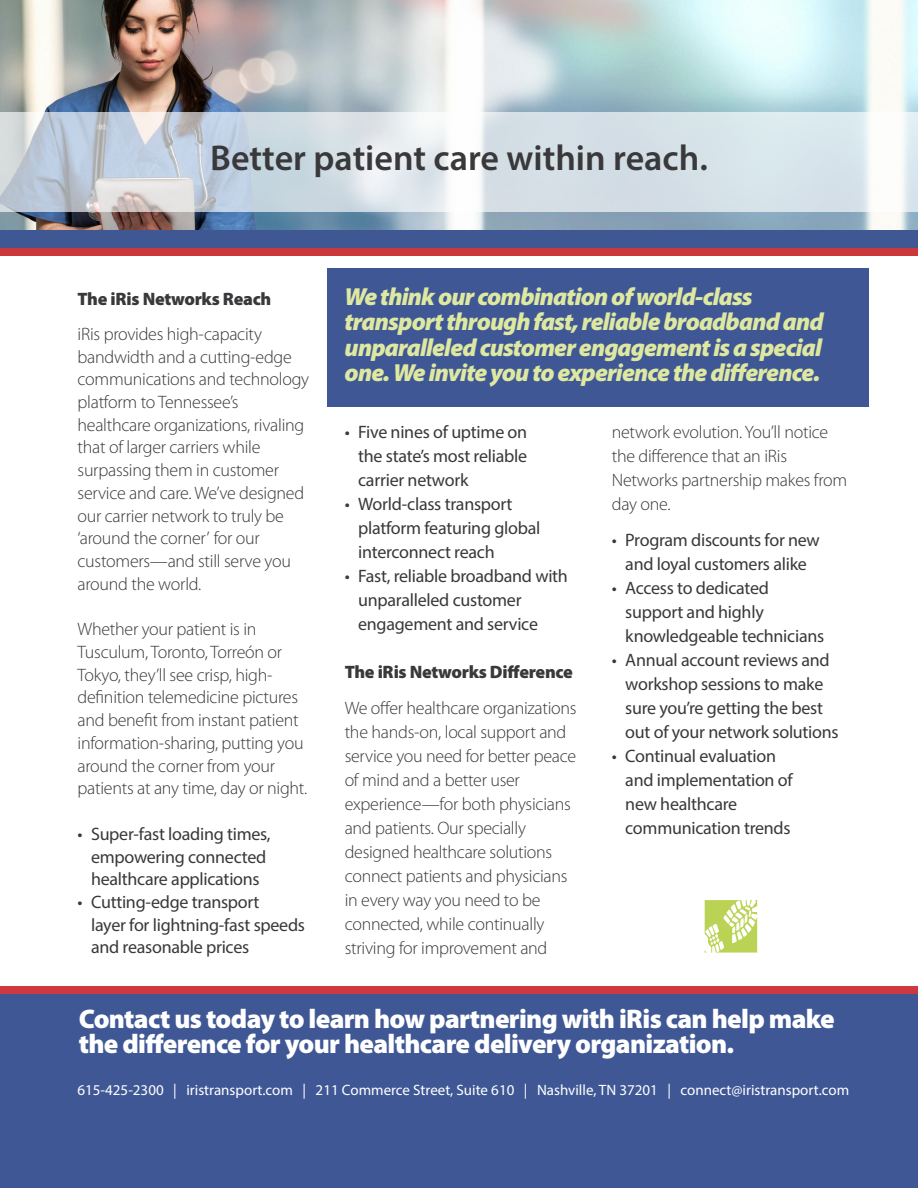
<style>
.page{position:relative;width:918px;height:1188px;background:#fff}
.page>*{position:absolute;margin:0;border:0;box-sizing:border-box;transform-origin:0 0}
.t1{font:600 36px "Myriad Pro";color:#39383a}
.t2{font:900 27px/24.9px "Myriad Pro";letter-spacing:-.025em;color:#fff}
.t3{font:italic 900 24.75px/25.5px "Myriad Pro";letter-spacing:-.035em;color:#dee8a0}
.t4{font:300 18px/24px "Myriad Pro";letter-spacing:-.015em;color:#39383a}
.t5{font:18px/24px "Myriad Pro";letter-spacing:-.015em;color:#39383a}
.t6{font:900 18px "Myriad Pro";letter-spacing:-.015em;color:#39383a}
.t7{font:15px "Myriad Pro";color:#fff}
</style>
<div class="page">
<img style="left:0;top:0;width:918px;height:230px">
<div style="left:0;top:113px;width:918px;height:99px;background:#fff;opacity:.65"></div>
<div style="left:0;top:990px;width:918px;height:198px;background:#3f5895"></div>
<div style="left:0;top:986px;width:918px;height:7px;background:#cc3a3f"></div>
<div style="left:0;top:230px;width:918px;height:25px;background:#3f5893"></div>
<div style="left:0;top:248px;width:918px;height:8px;background:#cb383b"></div>
<div style="left:327px;top:268px;width:541px;height:139px;background:#3f5895"></div>
<svg style="left:705px;top:900px;width:52px;height:52px"></svg>
<h1 class="t1" style="left:210px;top:144px;width:499px">Better patient care within reach.</h1>
<p class="t6" style="left:78px;top:292px;width:195px">The iRis Networks Reach</p>
<p class="t4" style="left:78px;top:324px;width:233px;line-height:22.6px">iRis provides high-capacity bandwidth and a cutting-edge communications and technology platform to Tennessee’s healthcare organizations, rivaling that of larger carriers while surpassing them in customer service and care. We’ve designed our carrier network to truly be ‘around the corner’ for our customers—and still serve you around the world.</p>
<p class="t4" style="left:78px;top:619px;width:231px;line-height:22.8px">Whether your patient is in<br>Tusculum, Toronto, Torreón or<br>Tokyo, they’ll see crisp, high&shy;definition telemedicine pictures and benefit from instant patient information-sharing, putting you around the corner from your patients at any time, day or night.</p>
<p class="t5" style="left:78px;top:824px;width:195px;line-height:22.6px;text-align:center">• Super-fast loading times, empowering connected healthcare applications</p>
<p class="t5" style="left:91px;top:892px;width:216px;line-height:22.8px;text-indent:-14px">• Cutting-edge transport<br>layer for lightning-fast speeds and reasonable prices</p>
<h3 class="t3" style="left:345px;top:286px;width:481px">Wethinkour combinationofworld-class transportthroughfast,reliablebroadbandand unparalleledcustomerengagementisaspecial one.Weinviteyoutoexperiencethedifference.</h3>
<p class="t5" style="left:358px;top:422px;width:171px;text-align:justify;text-indent:-13px">• Five nines of uptime on the state’s most reliable carrier network</p>
<p class="t5" style="left:358px;top:494px;width:184px;text-indent:-14px">• World-class transport platform featuring global interconnect reach</p>
<p class="t5" style="left:358px;top:566px;width:211px;text-indent:-13px">• Fast, reliable broadband with unparalleled customer engagement and service</p>
<p class="t6" style="left:345px;top:665px;width:230px">The iRis Networks Difference</p>
<p class="t4" style="left:345px;top:698px;width:233px">We offer healthcare organizations the hands-on, local support and service you need for better peace of mind and a better user experience—for both physicians and patients. Our specially designed healthcare solutions connect patients and physicians in every way you need to be connected, while continually striving for improvement and</p>
<p class="t4" style="left:612px;top:422px;width:237px">network evolution. You’ll notice the difference that an iRis<br>Networks partnership makes from day one.</p>
<p class="t5" style="left:612px;top:530px;width:210px;text-align:center">• Program discounts for new and loyal customers alike</p>
<p class="t5" style="left:625px;top:578px;width:200px;text-indent:-13px">• Access to dedicated support and highly knowledgeable technicians</p>
<p class="t5" style="left:625px;top:650px;width:215px;text-indent:-13px">• Annual account reviews and workshop sessions to make sure you’re getting the best out of your network solutions</p>
<p class="t5" style="left:625px;top:746px;width:169px;text-indent:-14px">• Continual evaluation and implementation of new healthcare communication trends</p>
<h2 class="t2" style="left:79px;top:1009px;width:757px">Contact us today to learn how partnering with iRis can help make the difference for your healthcare delivery organization.</h2>
<p class="t7" style="left:78px;top:1085px;width:773px">615-425-2300 | iristransport.com | 211 Commerce Street, Suite 610 | Nashville, TN 37201 | connect@iristransport.com</p>
</div>
